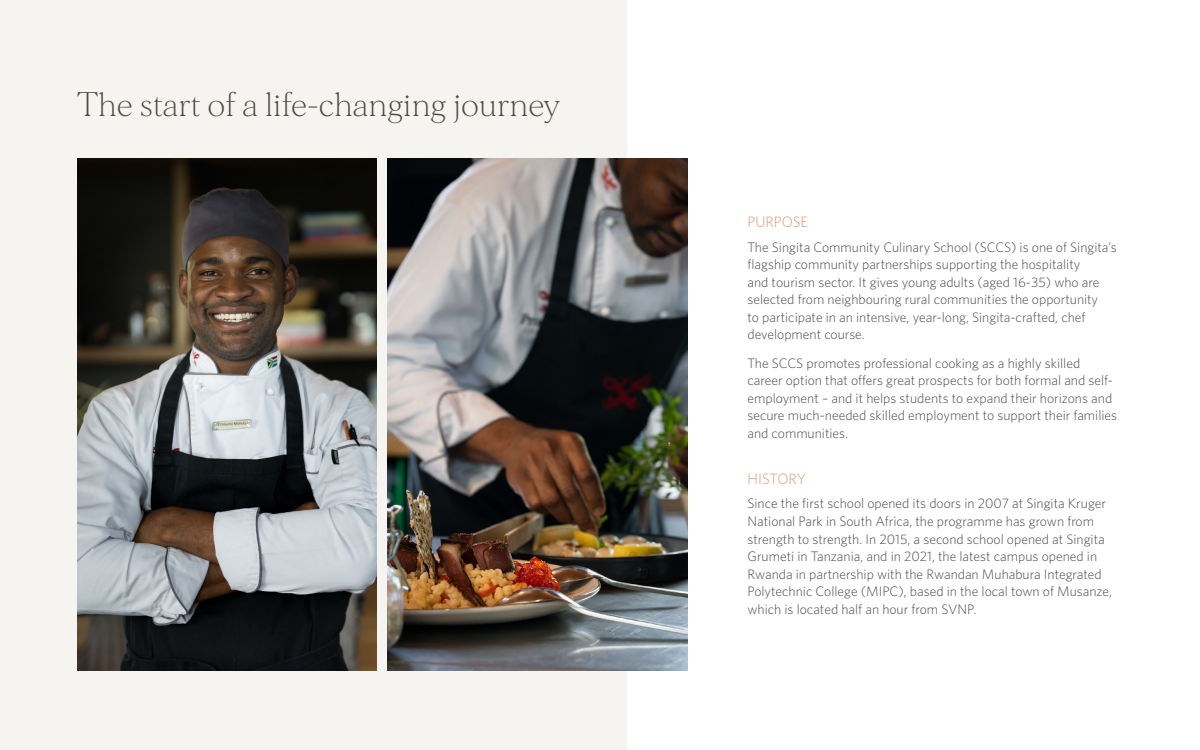
<style>
.page{position:relative;width:1200px;height:750px;background:#fff}
.page>*{position:absolute;margin:0;border:0;box-sizing:border-box;transform-origin:0 0}
.t1{font:200 32.5px "Morion";color:#4d4945}
.t2{font:300 15px "Whitney";color:#d69677}
.t3{font:300 13.75px/17.5px "Whitney";color:#4d4945}
</style>
<div class="page">
<div style="left:0;top:0;width:626px;height:750px;background:#f6f4f0"></div>
<img style="left:77px;top:158px;width:300px;height:513px">
<img style="left:388px;top:158px;width:300px;height:513px">
<h1 class="t1" style="left:77px;top:86px;width:485px">The start of a life-changing journey</h1>
<p class="t2" style="left:748px;top:212px;width:62px">PURPOSE</p>
<p class="t3" style="left:748px;top:238px;width:371px">The Singita Community Culinary School (SCCS) is one of Singita’s flagship community partnerships supporting the hospitality<br>and tourism sector. It gives young adults (aged 16-35) who are selected from neighbouring rural communities the opportunity<br>to participate in an intensive, year-long, Singita-crafted, chef development course.</p>
<p class="t3" style="left:748px;top:354px;width:371px">The SCCS promotes professional cooking as a highly skilled career option that offers great prospects for both formal and self&shy;employment – and it helps students to expand their horizons and secure much-needed skilled employment to support their families and communities.</p>
<p class="t2" style="left:748px;top:469px;width:60px">HISTORY</p>
<p class="t3" style="left:748px;top:495px;width:366px">Since the first school opened its doors in 2007 at Singita Kruger National Park in South Africa, the programme has grown from strength to strength. In 2015, a second school opened at Singita Grumeti in Tanzania, and in 2021, the latest campus opened in Rwanda in partnership with the Rwandan Muhabura Integrated Polytechnic College (MIPC), based in the local town of Musanze, which is located half an hour from SVNP.</p>
</div>
